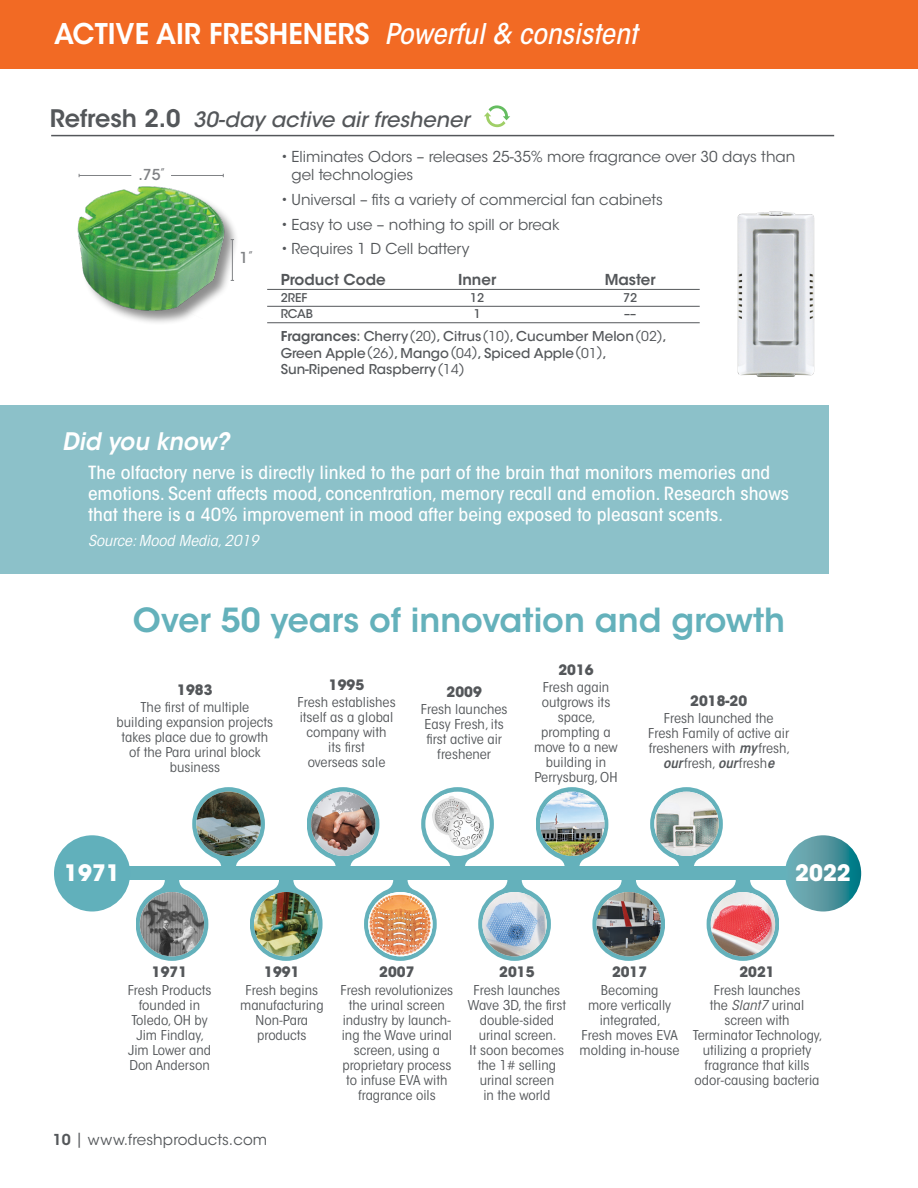
<style>
.page{position:relative;width:918px;height:1188px;background:#fff}
.page>*{position:absolute;margin:0;border:0;box-sizing:border-box;transform-origin:0 0}
.t1{font:600 33px "ITC Avant Garde Std";color:#64b1bb}
.t2{font:600 28.35px "ITC Avant Garde Std";color:#fff;scale:.95 1}
.t3{font:italic 600 24px "ITC Avant Garde Std";color:#fff;scale:.95 1}
.t4{font:700 22.5px "ITC Avant Garde Std";color:#fff}
.t5{font:italic 500 21px "ITC Avant Garde Std";color:#54575a}
.t6{font:500 condensed 18px/21px "ITC Avant Garde Std";color:#fff;scale:1.1 1}
.t7{font:15px/18px "ITC Avant Garde Std";color:#54575a}
.t8{font:600 15px "ITC Avant Garde Std";color:#54575a}
.t9{font:italic condensed 15px "ITC Avant Garde Std";color:#fff;scale:1.1 1}
.t10{font:500 15px "ITC Avant Garde Std";color:#808285}
.t11{font:700 14.25px "ITC Avant Garde Std";color:#54575a}
.t12{font:condensed 13.5px/15px "ITC Avant Garde Std";color:#54575a;text-align:center;scale:1.1 1}
.t13{font:500 13.5px/16.5px "ITC Avant Garde Std";color:#54575a}
.t14{font:500 12px "ITC Avant Garde Std";color:#54575a}
.s1{font-weight:500;font-style:italic;font-stretch:condensed}
.s2{font-weight:600;font-style:normal;font-size:24px}
.s3{font-weight:600}
.s4{font-weight:400}
.s5{font-weight:600;font-style:italic}
.s6{font-style:italic}
</style>
<div class="page">
<div style="left:0;top:0;width:918px;height:68px;background:#f26a24"></div>
<hr style="left:267px;top:306px;width:433px;height:1px;background:#54575a">
<hr style="left:267px;top:289px;width:433px;height:1px;background:#54575a">
<hr style="left:267px;top:322px;width:433px;height:1px;background:#54575a">
<hr style="left:79px;top:175px;width:52px;height:1px;background:#808285">
<hr style="left:171px;top:175px;width:52px;height:1px;background:#808285">
<hr style="left:51px;top:135px;width:783px;height:1px;background:#54575a">
<div style="left:78px;top:187px;width:161px;height:139px;background:#000;opacity:.45"></div>
<img style="left:77px;top:177px;width:157px;height:142px">
<img style="left:737px;top:211px;width:78px;height:166px">
<svg style="left:484px;top:105px;width:26px;height:22px"></svg>
<div style="left:0;top:405px;width:829px;height:168px;background:#8cc1c9"></div>
<div style="left:54px;top:835px;width:76px;height:77px;background:#61b0bb;border-radius:38px"></div>
<svg style="left:785px;top:835px;width:76px;height:77px;background:#5098a1"></svg>
<img style="left:136px;top:787px;width:643px;height:174px">
<img style="left:711px;top:892px;width:64px;height:64px;border-radius:32px">
<img style="left:448px;top:811px;width:37px;height:39px">
<hr style="left:232px;top:240px;width:1px;height:40px;background:#808285">
<h2 class="t2" style="left:54px;top:16px;width:616px">ACTIVE AIR FRESHENERS <span class="s1">Powerful &amp; consistent</span></h2>
<h3 class="t5" style="left:50px;top:106px;width:421px"><span class="s2">Refresh 2.0</span> 30-day active air freshener</h3>
<p class="t10" style="left:138px;top:165px;width:29px">.75<sup>”</sup></p>
<p class="t10" style="left:240px;top:249px;width:15px">1<sup>”</sup></p>
<p class="t7" style="left:291px;top:148px;width:505px;text-indent:-11px">• Eliminates Odors – releases 25-35% more fragrance over 30 days than gel technologies</p>
<p class="t7" style="left:281px;top:191px;width:384px">• Universal – fits a variety of commercial fan cabinets</p>
<p class="t7" style="left:281px;top:215px;width:281px">• Easy to use – nothing to spill or break</p>
<p class="t7" style="left:281px;top:240px;width:190px">• Requires 1 D Cell battery</p>
<p class="t8" style="left:281px;top:270px;width:107px">Product Code</p>
<p class="t8" style="left:458px;top:270px;width:40px">Inner</p>
<p class="t8" style="left:605px;top:270px;width:52px">Master</p>
<p class="t14" style="left:281px;top:290px;width:28px">2REF</p>
<p class="t14" style="left:470px;top:290px;width:16px">12</p>
<p class="t14" style="left:623px;top:290px;width:16px">72</p>
<p class="t14" style="left:281px;top:306px;width:34px">RCAB</p>
<p class="t14" style="left:474px;top:306px;width:9px">1</p>
<p class="t14" style="left:624px;top:306px;width:13px">––</p>
<p class="t13" style="left:281px;top:328px;width:388px"><span class="s3">Fragrances</span>: Cherry <span class="s4">(20)</span>, Citrus <span class="s4">(10)</span>, Cucumber Melon <span class="s4">(02)</span>,<br>Green Apple <span class="s4">(26)</span>, Mango <span class="s4">(04)</span>, Spiced Apple <span class="s4">(01)</span>,<br>Sun-Ripened Raspberry <span class="s4">(14)</span></p>
<h3 class="t3" style="left:62px;top:426px;width:178px">Did you know?</h3>
<p class="t6" style="left:88px;top:462px;width:639px">The olfactory nerve is directly linked to the part of the brain that monitors memories and emotions. Scent affects mood, concentration, memory recall and emotion. Research shows that there is a 40% improvement in mood after being exposed to pleasant scents.</p>
<p class="t9" style="left:88px;top:531px;width:157px">Source: Mood Media, 2019</p>
<h1 class="t1" style="left:133px;top:599px;width:654px">Over 50 years of innovation and growth</h1>
<p class="t11" style="left:177px;top:681px;width:37px">1983</p>
<p class="t12" style="left:117px;top:700px;width:144px">The first of multiple building expansion projects takes place due to growth of the Para urinal block business</p>
<p class="t11" style="left:329px;top:675px;width:37px">1995</p>
<p class="t12" style="left:297px;top:694px;width:91px">Fresh establishes itself as a global company with<br>its first<br>overseas sale</p>
<p class="t11" style="left:447px;top:682px;width:37px">2009</p>
<p class="t12" style="left:421px;top:702px;width:80px">Fresh launches<br>Easy Fresh, its first active air freshener</p>
<p class="t11" style="left:558px;top:660px;width:37px">2016</p>
<p class="t12" style="left:534px;top:679px;width:78px">Fresh again outgrows its space, prompting a move to a new building in<br>Perrysburg, OH</p>
<p class="t11" style="left:690px;top:691px;width:58px">2018-20</p>
<p class="t12" style="left:648px;top:711px;width:131px">Fresh launched the<br>Fresh Family of active air fresheners with <span class="s5">my</span>fresh, <span class="s5">our</span>fresh, <span class="s5">our</span>fresh<span class="s5">e</span></p>
<h3 class="t4" style="left:64px;top:858px;width:57px">1971</h3>
<h3 class="t4" style="left:795px;top:858px;width:57px">2022</h3>
<p class="t11" style="left:152px;top:963px;width:37px">1971</p>
<p class="t12" style="left:128px;top:982px;width:78px">Fresh Products founded in<br>Toledo, OH by<br>Jim Findlay,<br>Jim Lower and<br>Don Anderson</p>
<p class="t11" style="left:264px;top:963px;width:37px">1991</p>
<p class="t12" style="left:240px;top:982px;width:77px">Fresh begins manufacturing<br>Non-Para products</p>
<p class="t7" style="left:53px;top:1131px;width:216px"><span class="s3">10</span> | www.freshproducts.com</p>
<p class="t11" style="left:379px;top:963px;width:37px">2007</p>
<p class="t12" style="left:341px;top:982px;width:104px">Fresh revolutionizes the urinal screen industry by launch&shy;ing the Wave urinal screen, using a proprietary process to infuse EVA with fragrance oils</p>
<p class="t11" style="left:499px;top:963px;width:37px">2015</p>
<p class="t12" style="left:468px;top:982px;width:91px">Fresh launches<br>Wave 3D, the first double-sided urinal screen.<br>It soon becomes the 1# selling urinal screen<br>in the world</p>
<p class="t11" style="left:612px;top:963px;width:37px">2017</p>
<p class="t12" style="left:580px;top:982px;width:92px">Becoming<br>more vertically integrated,<br>Fresh moves EVA molding in-house</p>
<p class="t11" style="left:739px;top:963px;width:37px">2021</p>
<p class="t12" style="left:693px;top:982px;width:120px">Fresh launches<br>the <span class="s6">Slant7</span> urinal screen with<br>Terminator Technology, utilizing a propriety fragrance that kills odor-causing bacteria</p>
</div>
